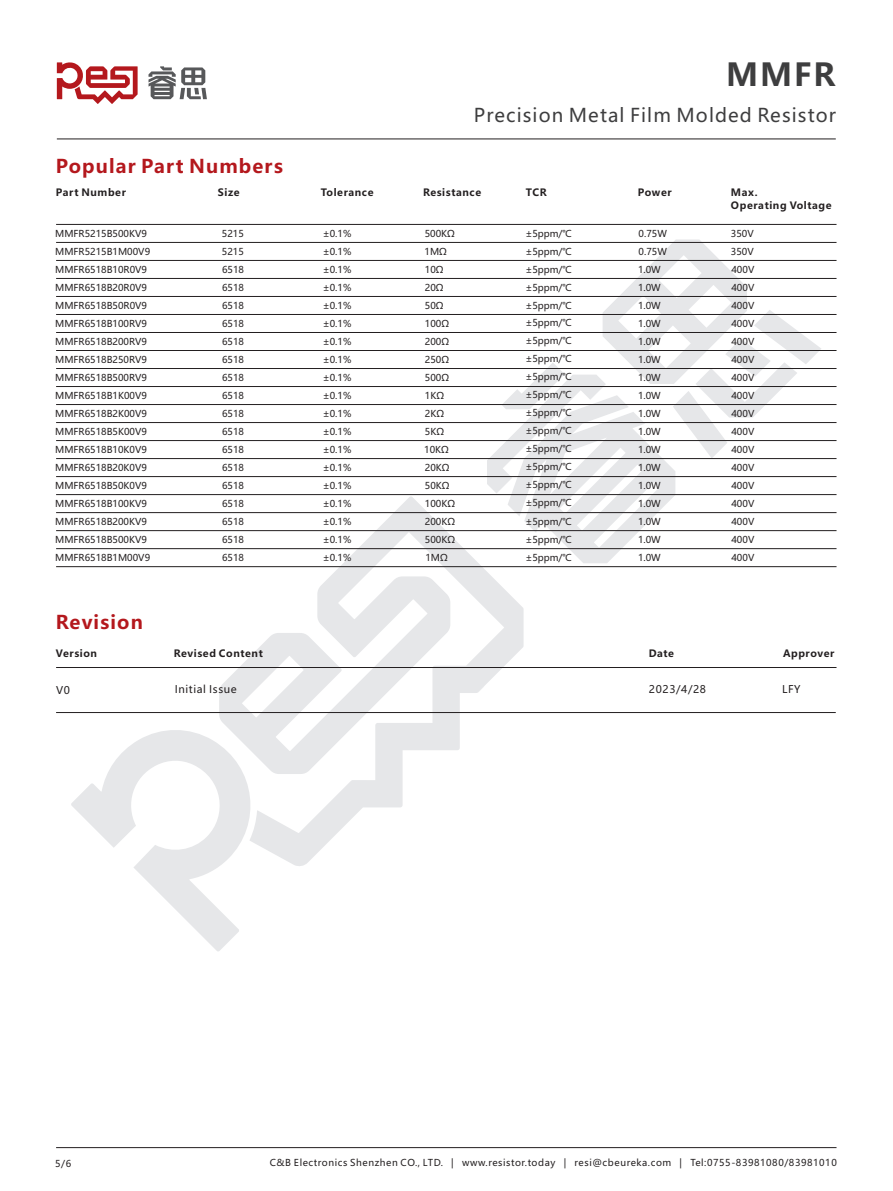
<style>
.page{position:relative;width:893px;height:1191px;background:#fff}
.page>*{position:absolute;margin:0;border:0;box-sizing:border-box;transform-origin:0 0}
.t1{font:700 31.2px "Microsoft Ya Hei";color:#3e3e3f}
.t2{font:18.75px "Microsoft Ya Hei";letter-spacing:.06em;color:#3e3e3f}
.t3{font:700 18.75px "Microsoft Ya Hei";letter-spacing:.06em;color:#b4181d}
.t4{font:10.5px "Microsoft Ya Hei";letter-spacing:.06em;color:#231f20}
.t5{font:700 10.05px/12.8px "Microsoft Ya Hei";letter-spacing:.06em;color:#231f20}
.t6{font:9.45px/18px "Microsoft Ya Hei";color:#231f20}
.t7{font:9.45px "Microsoft Ya Hei";letter-spacing:.06em;color:#231f20}
.t8{font:9.3px "Microsoft Ya Hei";color:#231f20}
</style>
<div class="page">
<svg style="left:71px;top:496px;width:453px;height:455px"></svg>
<svg style="left:603px;top:239px;width:218px;height:219px"></svg>
<svg style="left:487px;top:362px;width:188px;height:201px"></svg>
<hr style="left:56px;top:224px;width:780px;height:1px;background:#231f20">
<hr style="left:56px;top:242px;width:780px;height:1px;background:#231f20">
<hr style="left:56px;top:260px;width:780px;height:1px;background:#231f20">
<hr style="left:56px;top:278px;width:780px;height:1px;background:#231f20">
<hr style="left:56px;top:296px;width:780px;height:1px;background:#231f20">
<hr style="left:56px;top:314px;width:780px;height:1px;background:#231f20">
<hr style="left:56px;top:332px;width:780px;height:1px;background:#231f20">
<hr style="left:56px;top:350px;width:780px;height:1px;background:#231f20">
<hr style="left:56px;top:368px;width:780px;height:1px;background:#231f20">
<hr style="left:56px;top:386px;width:780px;height:1px;background:#231f20">
<hr style="left:56px;top:404px;width:780px;height:1px;background:#231f20">
<hr style="left:56px;top:422px;width:780px;height:1px;background:#231f20">
<hr style="left:56px;top:440px;width:780px;height:1px;background:#231f20">
<hr style="left:56px;top:458px;width:780px;height:1px;background:#231f20">
<hr style="left:56px;top:476px;width:780px;height:1px;background:#231f20">
<hr style="left:56px;top:494px;width:780px;height:1px;background:#231f20">
<hr style="left:56px;top:512px;width:780px;height:1px;background:#231f20">
<hr style="left:56px;top:530px;width:780px;height:1px;background:#231f20">
<hr style="left:56px;top:548px;width:780px;height:1px;background:#231f20">
<hr style="left:56px;top:566px;width:780px;height:1px;background:#231f20">
<svg style="left:57px;top:62px;width:81px;height:42px"></svg>
<svg style="left:148px;top:66px;width:59px;height:33px"></svg>
<hr style="left:57px;top:139px;width:779px;height:1px;background:#231f20">
<hr style="left:56px;top:1147px;width:780px;height:1px;background:#231f20">
<hr style="left:56px;top:667px;width:780px;height:1px;background:#231f20">
<hr style="left:56px;top:712px;width:780px;height:1px;background:#231f20">
<h1 class="t1" style="left:726px;top:61px;width:111px">MMFR</h1>
<h2 class="t2" style="left:474px;top:106px;width:364px">Precision Metal Film Molded Resistor</h2>
<h2 class="t3" style="left:56px;top:158px;width:229px">Popular Part Numbers</h2>
<p class="t5" style="left:56px;top:187px;width:72px">Part Number</p>
<p class="t5" style="left:218px;top:187px;width:23px">Size</p>
<p class="t5" style="left:321px;top:187px;width:54px">Tolerance</p>
<p class="t5" style="left:423px;top:187px;width:60px">Resistance</p>
<p class="t5" style="left:526px;top:187px;width:22px">TCR</p>
<p class="t5" style="left:638px;top:187px;width:35px">Power</p>
<p class="t5" style="left:731px;top:187px;width:102px">Max.<br>Operating Voltage</p>
<p class="t6" style="left:55px;top:225px;width:96px">MMFR5215B500KV9<br>MMFR5215B1M00V9<br>MMFR6518B10R0V9<br>MMFR6518B20R0V9<br>MMFR6518B50R0V9<br>MMFR6518B100RV9<br>MMFR6518B200RV9<br>MMFR6518B250RV9<br>MMFR6518B500RV9<br>MMFR6518B1K00V9<br>MMFR6518B2K00V9<br>MMFR6518B5K00V9<br>MMFR6518B10K0V9<br>MMFR6518B20K0V9<br>MMFR6518B50K0V9<br>MMFR6518B100KV9<br>MMFR6518B200KV9<br>MMFR6518B500KV9<br>MMFR6518B1M00V9</p>
<p class="t6" style="left:425px;top:225px;width:32px">500KΩ<br>1MΩ</p>
<p class="t6" style="left:222px;top:225px;width:24px">5215</p>
<p class="t6" style="left:323px;top:225px;width:30px">±0.1%</p>
<p class="t6" style="left:639px;top:225px;width:30px">0.75W</p>
<p class="t6" style="left:731px;top:225px;width:24px">350V</p>
<p class="t6" style="left:525px;top:225px;width:48px;text-align:justify">±5ppm/℃ ±5ppm/℃ ±5ppm/℃ ±5ppm/℃ ±5ppm/℃ ±5ppm/℃ ±5ppm/℃ ±5ppm/℃ ±5ppm/℃ ±5ppm/℃ ±5ppm/℃ ±5ppm/℃ ±5ppm/℃ ±5ppm/℃ ±5ppm/℃ ±5ppm/℃</p>
<p class="t6" style="left:525px;top:513px;width:48px;text-align:justify">±5ppm/℃ ±5ppm/℃ ±5ppm/℃</p>
<p class="t6" style="left:222px;top:243px;width:24px">5215<br>6518</p>
<p class="t6" style="left:323px;top:243px;width:30px;text-align:justify">±0.1% ±0.1% ±0.1% ±0.1% ±0.1% ±0.1% ±0.1% ±0.1% ±0.1% ±0.1%</p>
<p class="t6" style="left:638px;top:243px;width:30px">0.75W<br>1.0W</p>
<p class="t6" style="left:731px;top:243px;width:25px">350V<br>400V</p>
<p class="t6" style="left:323px;top:423px;width:30px;text-align:justify">±0.1% ±0.1% ±0.1% ±0.1% ±0.1% ±0.1% ±0.1% ±0.1%</p>
<p class="t6" style="left:425px;top:261px;width:26px">10Ω<br>20Ω<br>50Ω<br>100Ω<br>200Ω<br>250Ω<br>500Ω<br>1KΩ<br>2KΩ<br>5KΩ</p>
<p class="t8" style="left:424px;top:445px;width:26px">10KΩ</p>
<p class="t6" style="left:425px;top:459px;width:32px">20KΩ<br>50KΩ<br>100KΩ<br>200KΩ<br>500KΩ<br>1MΩ</p>
<p class="t6" style="left:222px;top:279px;width:24px;text-align:justify">6518<br>6518<br>6518<br>6518<br>6518<br>6518<br>6518<br>6518<br>6518<br>6518<br>6518<br>6518<br>6518<br>6518<br>6518<br>6518</p>
<p class="t6" style="left:638px;top:279px;width:24px;text-align:justify">1.0W 1.0W 1.0W 1.0W 1.0W 1.0W 1.0W 1.0W 1.0W 1.0W 1.0W 1.0W 1.0W 1.0W 1.0W 1.0W</p>
<p class="t6" style="left:731px;top:279px;width:24px;text-align:justify">400V 400V 400V 400V 400V 400V 400V 400V 400V 400V 400V 400V 400V 400V 400V 400V</p>
<h2 class="t3" style="left:56px;top:614px;width:88px">Revision</h2>
<p class="t5" style="left:56px;top:648px;width:43px">Version</p>
<p class="t5" style="left:174px;top:648px;width:91px">Revised Content</p>
<p class="t5" style="left:649px;top:648px;width:27px">Date</p>
<p class="t5" style="left:783px;top:648px;width:53px">Approver</p>
<p class="t4" style="left:56px;top:685px;width:15px">V0</p>
<p class="t4" style="left:175px;top:685px;width:64px">Initial Issue</p>
<p class="t4" style="left:649px;top:684px;width:59px">2023/4/28</p>
<p class="t4" style="left:782px;top:685px;width:20px">LFY</p>
<p class="t6" style="left:55px;top:1155px;width:18px">5/6</p>
<p class="t7" style="left:270px;top:1158px;width:569px">C&amp;B Electronics Shenzhen CO., LTD. | www.resistor.today | resi@cbeureka.com | Tel:0755-83981080/83981010</p>
</div>
